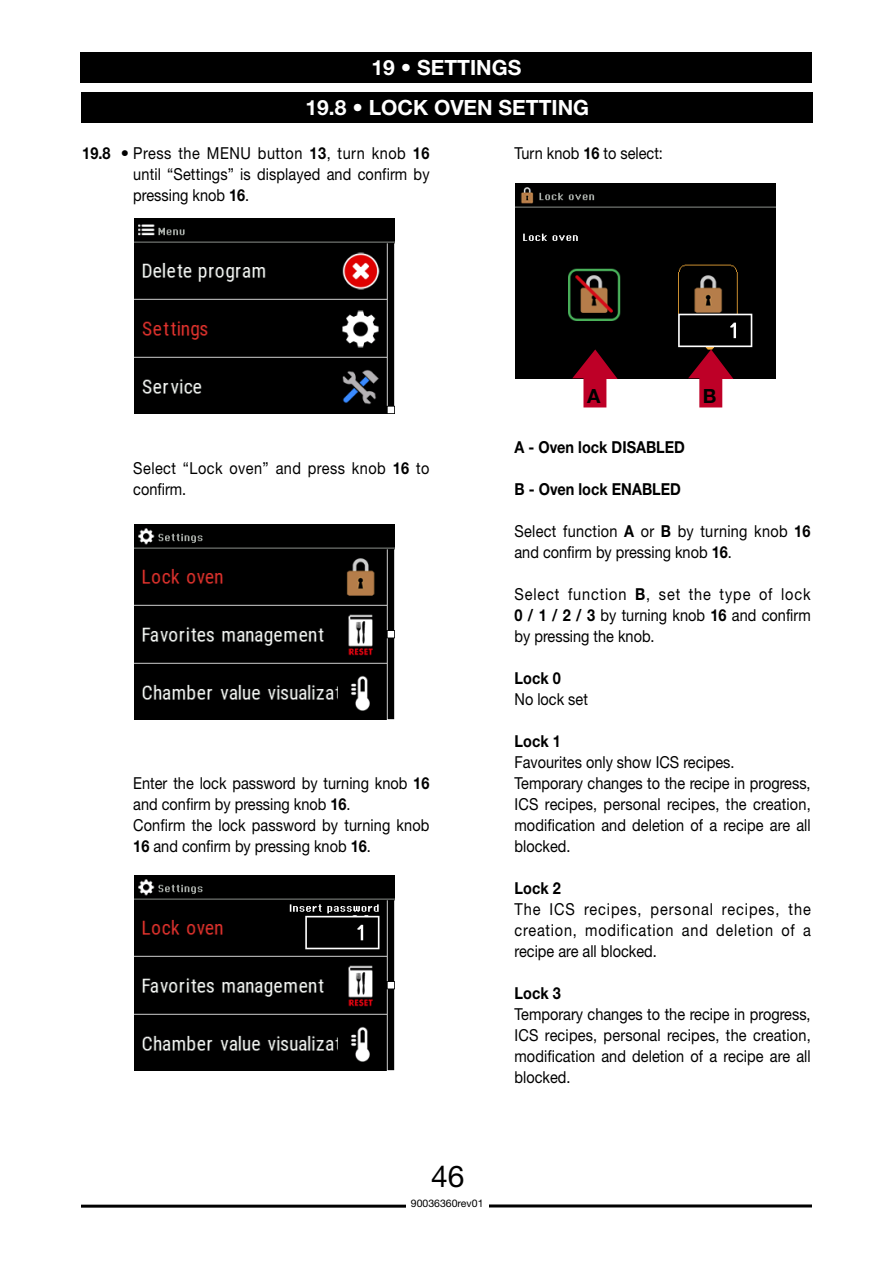
<style>
.page{position:relative;width:893px;height:1263px;background:#fff}
.page>*{position:absolute;margin:0;border:0;box-sizing:border-box;transform-origin:0 0}
.t1{font:30px "Helvetica Neue LTW1 G";color:#000}
.t2{font:700 21px "Helvetica Neue LT Std";color:#fff}
.t3{font:700 19.5px "Helvetica Neue";color:#000}
.t4{font:16.5px/21px "Helvetica Neue LT Std";color:#000;text-align:justify;scale:.88 1}
.t5{font:16.5px/21px "Helvetica Neue LT Std";letter-spacing:.02em;color:#000;scale:.88 1}
.t6{font:700 16.5px "Helvetica Neue LT Std";color:#000;scale:.88 1}
.t7{font:16.5px/21px "Helvetica Neue LT Std";letter-spacing:.03em;color:#000;scale:.88 1}
.t8{font:10.5px "Helvetica Neue LTW1 G";color:#000}
.s1{font-weight:400}
.s2{font-weight:700}
</style>
<div class="page">
<hr style="left:81px;top:1205px;width:347px;height:3px;background:#000">
<hr style="left:466px;top:1204px;width:346px;height:3px;background:#000">
<div style="left:82px;top:92px;width:731px;height:30px;background:#000"></div>
<img style="left:134px;top:218px;width:260px;height:195px">
<img style="left:134px;top:524px;width:260px;height:195px">
<img style="left:134px;top:875px;width:260px;height:195px">
<img style="left:515px;top:183px;width:260px;height:195px">
<div style="left:81px;top:52px;width:731px;height:30px;background:#000"></div>
<svg style="left:572px;top:349px;width:46px;height:58px"></svg>
<svg style="left:688px;top:349px;width:45px;height:58px"></svg>
<div style="left:406px;top:1191px;width:82px;height:24px;background:#fff"></div>
<p class="t2" style="left:372px;top:55px;width:151px">19 <span class="s1">•</span> SETTINGS</p>
<p class="t2" style="left:306px;top:94px;width:285px">19.8 <span class="s1">•</span> LOCK OVEN SETTING</p>
<p class="t4" style="left:133px;top:142px;width:338px;text-indent:-51px"><span class="s2">19.8 •</span> Press the MENU button <span class="s2">13</span>, turn knob <span class="s2">16 </span>until “Settings” is displayed and confirm by pressing knob <span class="s2">16</span>.</p>
<p class="t4" style="left:514px;top:142px;width:170px">Turn knob <span class="s2">16</span> to select:</p>
<p class="t7" style="left:133px;top:457px;width:338px">Select “Lock oven” and press knob <span class="s2">16</span> to confirm.</p>
<p class="t4" style="left:133px;top:772px;width:338px;text-align:left">Enter the lock password by turning knob <span class="s2">16 </span>and confirm by pressing knob <span class="s2">16</span>.<br>Confirm the lock password by turning knob <span class="s2">16</span> and confirm by pressing knob <span class="s2">16</span>.</p>
<h1 class="t1" style="left:431px;top:1157px;width:35px">46</h1>
<p class="t8" style="left:411px;top:1196px;width:74px">90036360rev01</p>
<p class="t3" style="left:587px;top:381px;width:15px">A</p>
<p class="t3" style="left:703px;top:381px;width:15px">B</p>
<p class="t6" style="left:514px;top:437px;width:195px">A - Oven lock DISABLED</p>
<p class="t6" style="left:514px;top:479px;width:191px">B - Oven lock ENABLED</p>
<p class="t5" style="left:514px;top:520px;width:338px">Select function <span class="s2">A</span> or <span class="s2">B</span> by turning knob <span class="s2">16 </span>and confirm by pressing knob <span class="s2">16</span>.</p>
<p class="t4" style="left:514px;top:583px;width:338px">Select function <span class="s2">B</span>, set the type of lock <span class="s2">0 / 1 / 2 / 3</span> by turning knob <span class="s2">16</span> and confirm by pressing the knob.</p>
<p class="t6" style="left:514px;top:668px;width:54px">Lock 0</p>
<p class="t4" style="left:514px;top:688px;width:85px">No lock set</p>
<p class="t6" style="left:514px;top:731px;width:54px">Lock 1</p>
<p class="t4" style="left:514px;top:751px;width:338px;text-align:left">Favourites only show ICS recipes.<br>Temporary changes to the recipe in progress, ICS recipes, personal recipes, the creation, modification and deletion of a recipe are all blocked.</p>
<p class="t6" style="left:514px;top:878px;width:54px">Lock 2</p>
<p class="t4" style="left:514px;top:898px;width:338px">The ICS recipes, personal recipes, the creation, modification and deletion of a recipe are all blocked.</p>
<p class="t6" style="left:514px;top:983px;width:54px">Lock 3</p>
<p class="t4" style="left:514px;top:1003px;width:338px">Temporary changes to the recipe in progress, ICS recipes, personal recipes, the creation, modification and deletion of a recipe are all blocked.</p>
</div>
